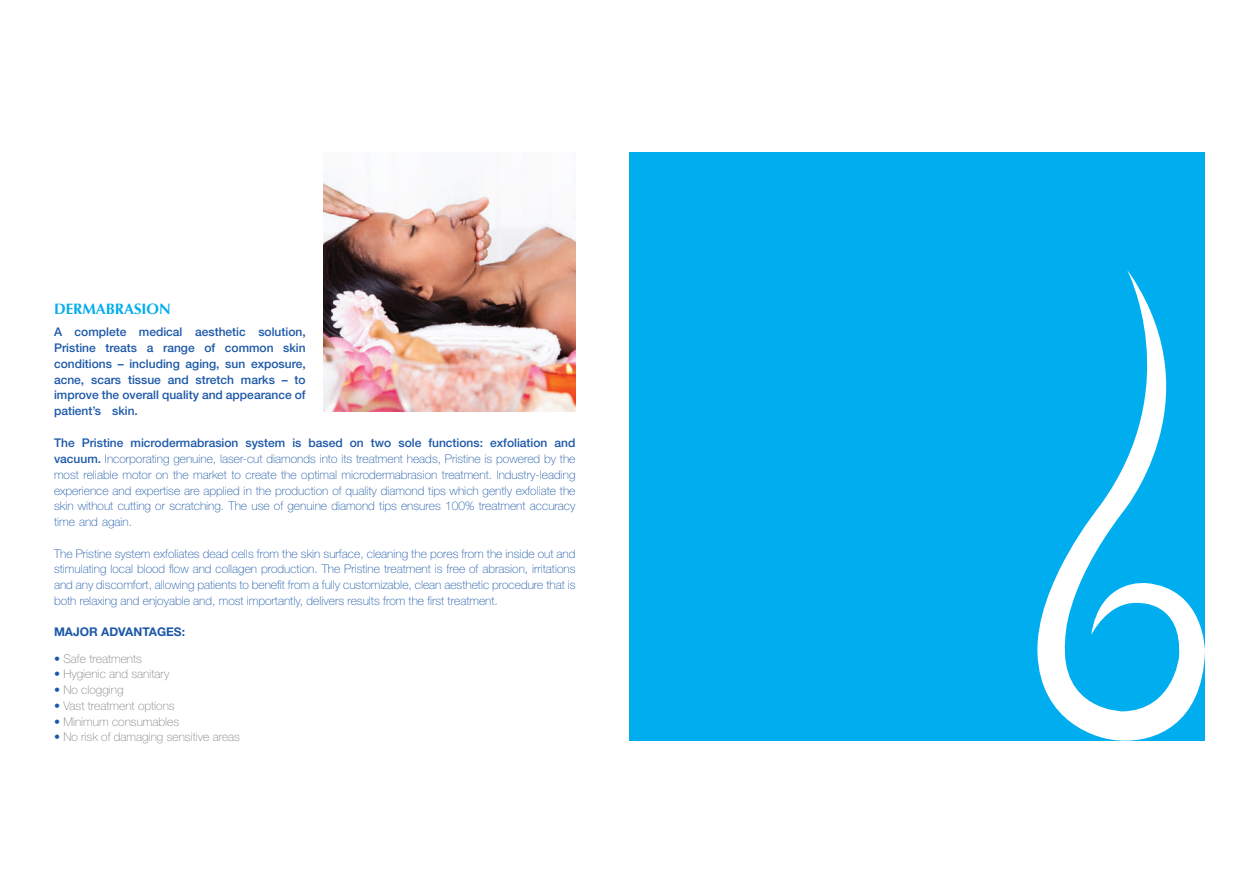
<style>
.page{position:relative;width:1259px;height:893px;background:#fff}
.page>*{position:absolute;margin:0;border:0;box-sizing:border-box;transform-origin:0 0}
.t1{font:700 15px "Optima";color:#00aeef}
.t2{font:100 12px/15.8px "Helvetica Neue";color:#1c58a8;text-align:justify}
.t3{font:500 12px/15.8px "Helvetica Neue";color:#1c58a8;text-align:justify}
.t4{font:100 12px "Helvetica Neue";color:#808285}
.t5{font:700 12px "Helvetica Neue";color:#1c58a8}
.s1{font-weight:500}
.s2{color:#1c58a8}
</style>
<div class="page">
<div style="left:629px;top:152px;width:576px;height:589px;background:#00aeef"></div>
<svg style="left:1037px;top:270px;width:168px;height:471px"></svg>
<img style="left:324px;top:177px;width:251px;height:234px">
<p class="t1" style="left:54px;top:300px;width:118px">DERMABRASION</p>
<p class="t3" style="left:54px;top:324px;width:253px">A complete medical aesthetic solution, Pristine treats a range of common skin conditions – including aging, sun exposure, acne, scars tissue and stretch marks – to improve the overall quality and appearance of patient’s skin.</p>
<p class="t2" style="left:54px;top:435px;width:523px"><span class="s1">The Pristine microdermabrasion system is based on two sole functions: exfoliation and vacuum.</span> Incorporating genuine, laser-cut diamonds into its treatment heads, Pristine is powered by the most reliable motor on the market to create the optimal microdermabrasion treatment. Industry-leading experience and expertise are applied in the production of quality diamond tips which gently exfoliate the skin without cutting or scratching. The use of genuine diamond tips ensures 100% treatment accuracy time and again.</p>
<p class="t2" style="left:54px;top:545px;width:523px">The Pristine system exfoliates dead cells from the skin surface, cleaning the pores from the inside out and stimulating local blood flow and collagen production. The Pristine treatment is free of abrasion, irritations and any discomfort, allowing patients to benefit from a fully customizable, clean aesthetic procedure that is both relaxing and enjoyable and, most importantly, delivers results from the first treatment.</p>
<p class="t5" style="left:54px;top:625px;width:133px">MAJOR ADVANTAGES:</p>
<p class="t4" style="left:54px;top:651px;width:90px"><span class="s2">•</span> Safe treatments</p>
<p class="t4" style="left:54px;top:667px;width:117px"><span class="s2">•</span> Hygienic and sanitary</p>
<p class="t4" style="left:54px;top:683px;width:71px"><span class="s2">•</span> No clogging</p>
<p class="t4" style="left:54px;top:699px;width:122px"><span class="s2">•</span> Vast treatment options</p>
<p class="t4" style="left:54px;top:714px;width:127px"><span class="s2">•</span> Minimum consumables</p>
<p class="t4" style="left:54px;top:730px;width:187px"><span class="s2">•</span> No risk of damaging sensitive areas</p>
</div>
